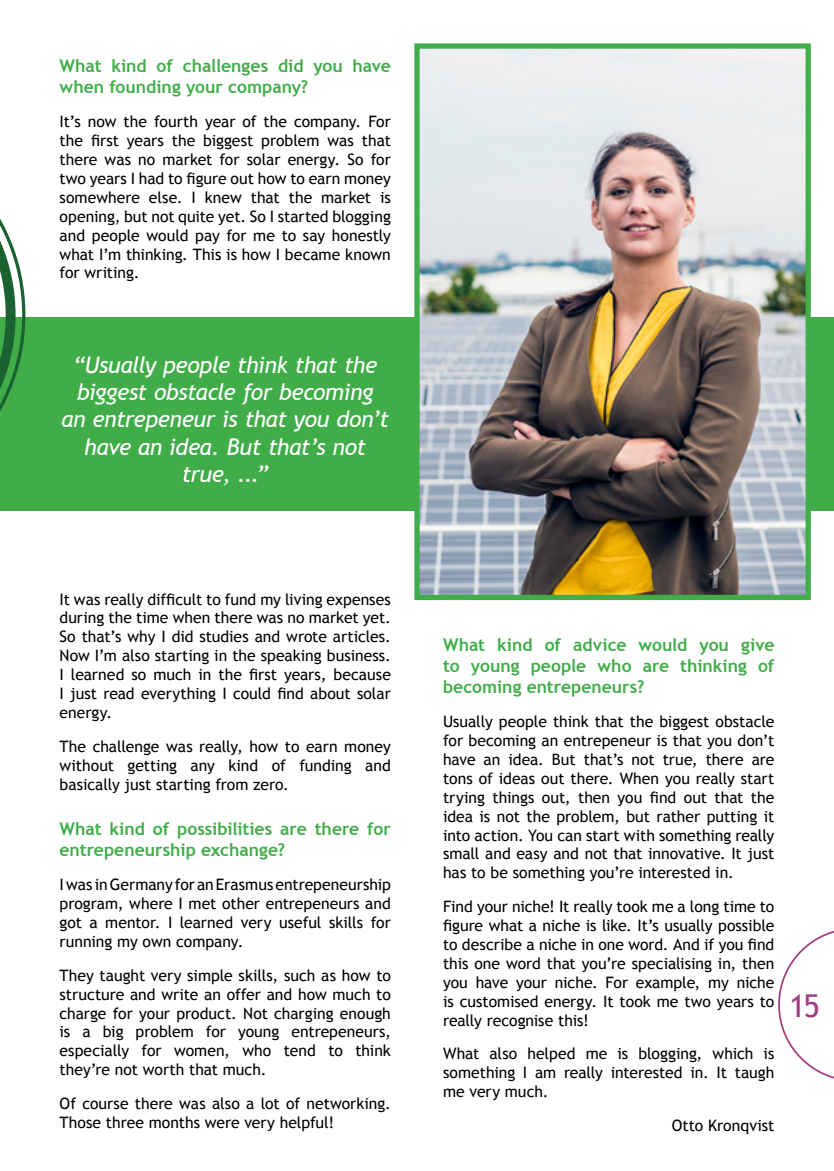
<style>
.page{position:relative;width:834px;height:1171px;background:#fff}
.page>*{position:absolute;margin:0;border:0;box-sizing:border-box;transform-origin:0 0}
.t1{font:31.5px "Trebuchet MS";color:#a23d81}
.t2{font:italic 22.75px/27.3px "Trebuchet MS";letter-spacing:-.02em;color:#fff;text-align:center}
.t3{font:700 17.5px/21px "Trebuchet MS";color:#41ad49}
.t4{font:15.75px/18.9px "Trebuchet MS";color:#000;text-align:justify}
</style>
<div class="page">
<svg style="left:778px;top:931px;width:55px;height:148px"></svg>
<div style="left:0;top:317px;width:833px;height:194px;background:#41ad49"></div>
<img style="left:420px;top:49px;width:384px;height:545px">
<div style="left:414px;top:43px;width:396px;height:557px;border:5px solid #41ad49"></div>
<svg style="left:0;top:218px;width:25px;height:193px"></svg>
<p class="t3" style="left:60px;top:56px;width:333px">What kind of challenges did you have when founding your company?</p>
<p class="t4" style="left:60px;top:112px;width:333px">It’s now the fourth year of the company. For the first years the biggest problem was that there was no market for solar energy. So for two years I had to figure out how to earn money somewhere else. I knew that the market is opening, but not quite yet. So I started blogging and people would pay for me to say honestly what I’m thinking. This is how I became known for writing.</p>
<h2 class="t2" style="left:61px;top:351px;width:329px">“Usually people think that the biggest obstacle for becoming<br>an entrepeneur is that you don’t have an idea. But that’s not true, ...”</h2>
<p class="t4" style="left:60px;top:590px;width:333px">It was really difficult to fund my living expenses during the time when there was no market yet.<br>So that’s why I did studies and wrote articles.<br>Now I’m also starting in the speaking business.<br>I learned so much in the first years, because I just read everything I could find about solar energy.</p>
<p class="t4" style="left:60px;top:737px;width:333px">The challenge was really, how to earn money without getting any kind of funding and basically just starting from zero.</p>
<p class="t3" style="left:60px;top:818px;width:333px">What kind of possibilities are there for entrepeneurship exchange?</p>
<p class="t4" style="left:60px;top:875px;width:333px">I was in Germany for an Erasmus entrepeneurship program, where I met other entrepeneurs and got a mentor. I learned very useful skills for running my own company.</p>
<p class="t4" style="left:60px;top:966px;width:333px">They taught very simple skills, such as how to structure and write an offer and how much to charge for your product. Not charging enough is a big problem for young entrepeneurs, especially for women, who tend to think they’re not worth that much.</p>
<p class="t4" style="left:60px;top:1094px;width:333px">Of course there was also a lot of networking.<br>Those three months were very helpful!</p>
<p class="t3" style="left:443px;top:634px;width:333px;text-align:justify">What kind of advice would you give to young people who are thinking of becoming entrepeneurs?</p>
<p class="t4" style="left:443px;top:712px;width:333px">Usually people think that the biggest obstacle for becoming an entrepeneur is that you don’t have an idea. But that’s not true, there are tons of ideas out there. When you really start trying things out, then you find out that the idea is not the problem, but rather putting it into action. You can start with something really small and easy and not that innovative. It just has to be something you’re interested in.</p>
<p class="t4" style="left:443px;top:897px;width:333px">Find your niche! It really took me a long time to figure what a niche is like. It’s usually possible to describe a niche in one word. And if you find this one word that you’re specialising in, then you have your niche. For example, my niche is customised energy. It took me two years to really recognise this!</p>
<p class="t4" style="left:443px;top:1044px;width:333px">What also helped me is blogging, which is something I am really interested in. It taugh me very much.</p>
<p class="t4" style="left:671px;top:1116px;width:104px">Otto Kronqvist</p>
<h1 class="t1" style="left:789px;top:987px;width:32px">15</h1>
</div>
